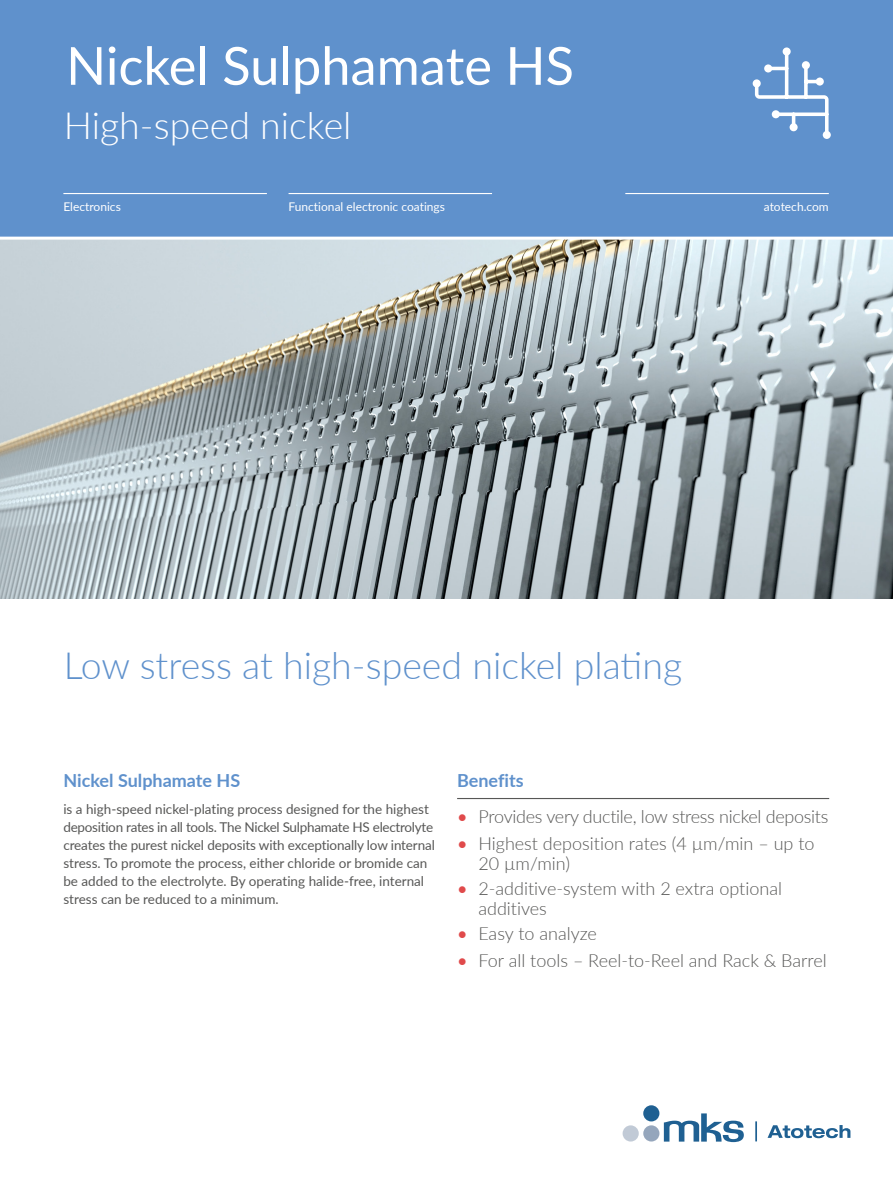
<style>
.page{position:relative;width:893px;height:1191px;background:#fff}
.page>*{position:absolute;margin:0;border:0;box-sizing:border-box;transform-origin:0 0}
.t1{font:52.5px "Lato";color:#fff}
.t2{font:300 37.5px "Lato";color:#5f91cc}
.t3{font:300 37.5px "Lato";color:#fff}
.t4{font:300 18px/19.5px "Lato";color:#575756}
.t5{font:700 18px "Lato";color:#5f91cc}
.t6{font:13.5px/18px "Lato";color:#575756}
.t7{font:12px "Lato";color:#fff}
.s1{font-weight:400;color:#e04a4b}
</style>
<div class="page">
<svg style="left:767px;top:1125px;width:83px;height:13px"></svg>
<div style="left:643px;top:1105px;width:16px;height:16px;background:#1f6092;border-radius:50%"></div>
<div style="left:643px;top:1125px;width:16px;height:16px;background:#95a6bc;border-radius:50%"></div>
<div style="left:623px;top:1125px;width:16px;height:16px;background:#c1cad6;border-radius:50%"></div>
<svg style="left:664px;top:1113px;width:80px;height:29px"></svg>
<hr style="left:755px;top:1121px;width:2px;height:20px;background:#1f6092">
<img style="left:0;top:240px;width:893px;height:358px">
<div style="left:0;top:0;width:893px;height:238px;background:#5f91cc"></div>
<hr style="left:63px;top:193px;width:204px;height:1px;background:#fff">
<hr style="left:289px;top:193px;width:203px;height:1px;background:#fff">
<hr style="left:625px;top:193px;width:204px;height:1px;background:#fff">
<hr style="left:0;top:237px;width:893px;height:3px;background:#fff">
<svg style="left:753px;top:48px;width:77px;height:90px"></svg>
<div style="left:802px;top:61px;width:8px;height:8px;background:#fff;border-radius:50%"></div>
<div style="left:783px;top:47px;width:8px;height:9px;background:#fff;border-radius:50%"></div>
<div style="left:772px;top:110px;width:8px;height:8px;background:#fff;border-radius:50%"></div>
<div style="left:823px;top:131px;width:8px;height:8px;background:#fff;border-radius:50%"></div>
<div style="left:816px;top:78px;width:8px;height:8px;background:#fff;border-radius:50%"></div>
<div style="left:753px;top:79px;width:8px;height:8px;background:#fff;border-radius:50%"></div>
<div style="left:764px;top:64px;width:8px;height:8px;background:#fff;border-radius:50%"></div>
<div style="left:790px;top:123px;width:8px;height:8px;background:#fff;border-radius:50%"></div>
<hr style="left:457px;top:798px;width:372px;height:1px;background:#575756">
<p class="t1" style="left:66px;top:28px;width:509px">Nickel Sulphamate HS</p>
<p class="t3" style="left:64px;top:99px;width:289px">High-speed nickel</p>
<p class="t7" style="left:63px;top:198px;width:59px">Electronics</p>
<p class="t7" style="left:289px;top:198px;width:158px">Functional electronic coatings</p>
<p class="t7" style="left:764px;top:198px;width:67px">atotech.com</p>
<p class="t2" style="left:64px;top:639px;width:620px">Low stress at high-speed nickel plating</p>
<p class="t5" style="left:63px;top:767px;width:178px">Nickel Sulphamate HS</p>
<p class="t6" style="left:63px;top:800px;width:373px">is a high-speed nickel-plating process designed for the highest deposition rates in all tools. The Nickel Sulphamate HS electrolyte creates the purest nickel deposits with exceptionally low internal stress. To promote the process, either chloride or bromide can be added to the electrolyte. By operating halide-free, internal stress can be reduced to a minimum.</p>
<p class="t5" style="left:457px;top:767px;width:68px">Benefits</p>
<p class="t4" style="left:457px;top:806px;width:373px"><span class="s1">•</span> Provides very ductile, low stress nickel deposits</p>
<p class="t4" style="left:478px;top:833px;width:338px;text-indent:-21px"><span class="s1">•</span> Highest deposition rates (4 µm/min – up to<br>20 µm/min)</p>
<p class="t4" style="left:478px;top:878px;width:305px;text-indent:-21px"><span class="s1">•</span> 2-additive-system with 2 extra optional additives</p>
<p class="t4" style="left:457px;top:923px;width:141px"><span class="s1">•</span> Easy to analyze</p>
<p class="t4" style="left:457px;top:950px;width:371px"><span class="s1">•</span> For all tools – Reel-to-Reel and Rack &amp; Barrel</p>
</div>
